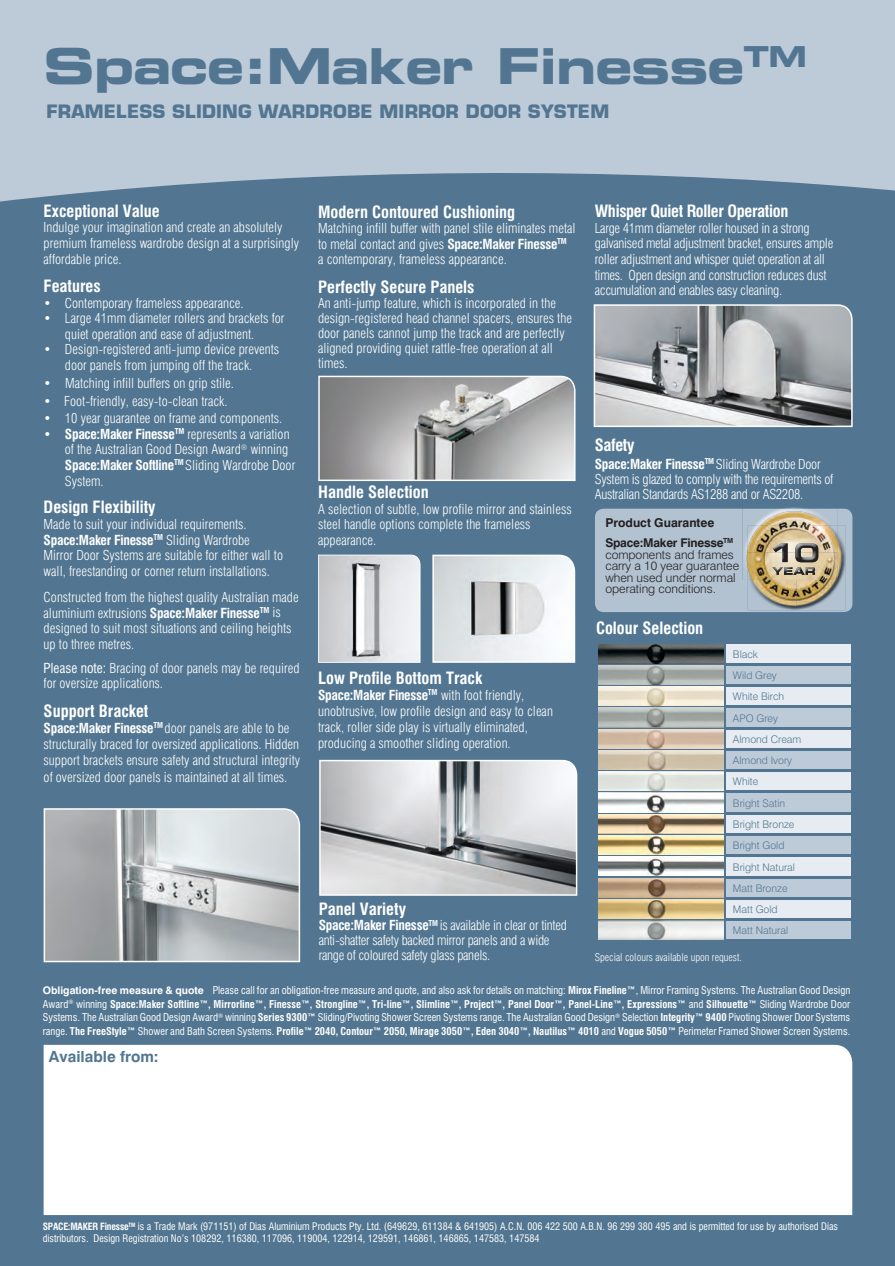
<style>
.page{position:relative;width:895px;height:1266px;background:#fff}
.page>*{position:absolute;margin:0;border:0;box-sizing:border-box;transform-origin:0 0}
.t1{font:49.5px "Eurostile Bold Extended Two";letter-spacing:-.02em;color:#527691}
.t2{font:700 18px "Eurostile";letter-spacing:.01em;color:#527691}
.t3{font:700 condensed 16.5px "Swiss 721 BT";color:#fff}
.t4{font:700 condensed 16.5px "Swiss 721 BT";letter-spacing:-.02em;color:#fff}
.t5{font:700 15.3px "Swiss 721 BT";color:#527691}
.t6{font:300 condensed 13.5px/15.6px "Swiss 721 BT";color:#fff}
.t7{font:300 condensed 13.5px/15px "Swiss 721 BT";letter-spacing:-.02em;color:#fff}
.t8{font:300 12.15px/11.6px "Swiss 721 BT";color:#231f20}
.t9{font:700 12.15px "Swiss 721 BT";color:#231f20}
.t10{font:700 12px "Swiss 721 BT";letter-spacing:-.02em;color:#231f20}
.t11{font:condensed 10.5px/13.5px "Swiss 721 BT";color:#fff;text-align:justify}
.t12{font:300 10.5px/21.3px "Swiss 721 BT";color:#527691}
.t13{font:300 condensed 10.5px "Swiss 721 BT";color:#fff}
.t14{font:condensed 10.2px/12.1px "Swiss 721 BT";color:#fff}
.s1{font-weight:700}
.s2{font-weight:400}
.s3{font-weight:700;font-stretch:normal}
.s4{font-weight:700;font-size:9.75px}
</style>
<div class="page">
<div style="left:0;top:0;width:894px;height:1265px;background:#527691"></div>
<svg style="left:0;top:0;width:894px;height:202px;background:#b1c1d0"></svg>
<svg style="left:598px;top:644px;width:253px;height:296px;background:#bec2c0"></svg>
<svg style="left:595px;top:508px;width:257px;height:104px;background:#b1b8b8"></svg>
<svg style="left:44px;top:808px;width:256px;height:154px;background:#b7bbbd"></svg>
<svg style="left:318px;top:554px;width:102px;height:108px;background:#d3d5d8"></svg>
<svg style="left:432px;top:554px;width:143px;height:108px;background:#d9dddf"></svg>
<svg style="left:593px;top:304px;width:259px;height:123px;background:#a8abae"></svg>
<svg style="left:318px;top:375px;width:257px;height:106px;background:#aaaaab"></svg>
<svg style="left:319px;top:759px;width:258px;height:136px;background:#c0c2c4"></svg>
<div style="left:44px;top:1044px;width:807px;height:170px;background:#fff"></div>
<h1 class="t1" style="left:44px;top:31px;width:764px">Space:Maker Finesse<sup>TM</sup></h1>
<h2 class="t2" style="left:47px;top:101px;width:564px">FRAMELESS SLIDING WARDROBE MIRROR DOOR SYSTEM</h2>
<p class="t3" style="left:44px;top:201px;width:118px">Exceptional Value</p>
<p class="t6" style="left:44px;top:219px;width:257px">Indulge your imagination and create an absolutely premium frameless wardrobe design at a surprisingly affordable price.</p>
<p class="t3" style="left:44px;top:276px;width:59px">Features</p>
<p class="t6" style="left:44px;top:295px;width:201px">• Contemporary frameless appearance.</p>
<p class="t6" style="left:65px;top:310px;width:221px;text-indent:-21px">• Large 41mm diameter rollers and brackets for quiet operation and ease of adjustment.</p>
<p class="t6" style="left:44px;top:341px;width:237px;text-align:center">• Design-registered anti-jump device prevents door panels from jumping off the track.</p>
<p class="t6" style="left:44px;top:375px;width:192px">• Matching infill buffers on grip stile.</p>
<p class="t6" style="left:44px;top:393px;width:185px">• Foot-friendly, easy-to-clean track.</p>
<p class="t6" style="left:44px;top:410px;width:240px">• 10 year guarantee on frame and components.</p>
<p class="t6" style="left:65px;top:426px;width:232px;text-indent:-21px">• <span class="s1">Space:Maker Finesse</span><sup>TM</sup> represents a variation of the Australian Good Design Award<sup>®</sup> winning <span class="s1">Space:Maker Softline</span><sup>TM</sup> Sliding Wardrobe Door System.</p>
<p class="t3" style="left:44px;top:497px;width:113px">Design Flexibility</p>
<p class="t6" style="left:44px;top:516px;width:241px">Made to suit your individual requirements.<br><span class="s1">Space:Maker Finesse</span><sup>TM</sup> Sliding Wardrobe<br>Mirror Door Systems are suitable for either wall to wall, freestanding or corner return installations.</p>
<p class="t6" style="left:44px;top:589px;width:256px">Constructed from the highest quality Australian made aluminium extrusions <span class="s1">Space:Maker Finesse</span><sup>TM</sup> is designed to suit most situations and ceiling heights up to three metres.</p>
<p class="t6" style="left:44px;top:660px;width:257px"><span class="s2">Please note:</span> Bracing of door panels may be required for oversize applications.</p>
<p class="t3" style="left:44px;top:700px;width:106px">Support Bracket</p>
<p class="t6" style="left:44px;top:719px;width:258px;line-height:16.2px"><span class="s1">Space:Maker Finesse</span><sup>TM</sup> door panels are able to be structurally braced for oversized applications. Hidden support brackets ensure safety and structural integrity of oversized door panels is maintained at all times.</p>
<p class="t3" style="left:318px;top:201px;width:198px">Modern Contoured Cushioning</p>
<p class="t6" style="left:318px;top:221px;width:259px">Matching infill buffer with panel stile eliminates metal to metal contact and gives <span class="s1">Space:Maker Finesse</span><sup>TM<br></sup>a contemporary, frameless appearance.</p>
<p class="t3" style="left:318px;top:277px;width:158px">Perfectly Secure Panels</p>
<p class="t6" style="left:318px;top:295px;width:255px;line-height:15px">An anti-jump feature, which is incorporated in the design-registered head channel spacers, ensures the door panels cannot jump the track and are perfectly aligned providing quiet rattle-free operation at all times.</p>
<p class="t3" style="left:318px;top:482px;width:112px">Handle Selection</p>
<p class="t6" style="left:318px;top:500px;width:255px">A selection of subtle, low profile mirror and stainless steel handle options complete the frameless appearance.</p>
<p class="t3" style="left:318px;top:667px;width:165px">Low Profile Bottom Track</p>
<p class="t6" style="left:318px;top:686px;width:236px;line-height:16.2px"><span class="s1">Space:Maker Finesse</span><sup>TM</sup> with foot friendly, unobtrusive, low profile design and easy to clean track, roller side play is virtually eliminated, producing a smoother sliding operation.</p>
<p class="t3" style="left:318px;top:899px;width:89px">Panel Variety</p>
<p class="t7" style="left:318px;top:917px;width:250px"><span class="s1">Space:Maker Finesse</span><sup>TM</sup> is available in clear or tinted anti-shatter safety backed mirror panels and a wide range of coloured safety glass panels.</p>
<p class="t4" style="left:594px;top:201px;width:195px">Whisper Quiet Roller Operation</p>
<p class="t7" style="left:594px;top:220px;width:240px;line-height:15.6px">Large 41mm diameter roller housed in a strong galvanised metal adjustment bracket, ensures ample roller adjustment and whisper quiet operation at all times. Open design and construction reduces dust accumulation and enables easy cleaning.</p>
<p class="t3" style="left:594px;top:435px;width:41px">Safety</p>
<p class="t7" style="left:594px;top:456px;width:240px"><span class="s1">Space:Maker Finesse</span><sup>TM</sup> Sliding Wardrobe Door<br>System is glazed to comply with the requirements of<br>Australian Standards AS1288 and or AS2208.</p>
<p class="t9" style="left:605px;top:515px;width:110px">Product Guarantee</p>
<p class="t10" style="left:605px;top:535px;width:129px">Space:Maker Finesse<sup>TM</sup></p>
<p class="t8" style="left:605px;top:548px;width:135px">components and frames carry a 10 year guarantee when used under normal operating conditions.</p>
<p class="t3" style="left:595px;top:617px;width:109px">Colour Selection</p>
<p class="t12" style="left:732px;top:643px;width:70px">Black<br>Wild Grey<br>White Birch<br>APO Grey<br>Almond Cream<br>Almond Ivory<br>White<br>Bright Satin<br>Bright Bronze<br>Bright Gold<br>Bright Natural<br>Matt Bronze<br>Matt Gold<br>Matt Natural</p>
<p class="t13" style="left:594px;top:950px;width:149px">Special colours available upon request.</p>
<p class="t11" style="left:43px;top:983px;width:808px"><span class="s3">Obligation-free measure &amp; quote</span> Please call for an obligation-free measure and quote, and also ask for details on matching: <span class="s1">Mirox Fineline™</span>, Mirror Framing Systems. The Australian Good Design Award<sup>®</sup> winning <span class="s1">Space:Maker Softline™, Mirrorline™, Finesse™, Strongline™, Tri-line™, Slimline™, Project™, Panel Door™, Panel-Line™, Expressions™</span> and <span class="s1">Silhouette™</span> Sliding Wardrobe Door Systems. The Australian Good Design Award<sup>®</sup> winning <span class="s1">Series 9300™</span> Sliding/Pivoting Shower Screen Systems range. The Australian Good Design<sup>®</sup> Selection <span class="s1">Integrity™ 9400</span> Pivoting Shower Door Systems range. <span class="s1">The FreeStyle™</span> Shower and Bath Screen Systems. <span class="s1">Profile™ 2040, Contour™ 2050, Mirage 3050™, Eden 3040™, Nautilus™ 4010</span> and <span class="s1">Vogue 5050™</span> Perimeter Framed Shower Screen Systems.</p>
<p class="t5" style="left:49px;top:1047px;width:111px">Available from:</p>
<p class="t14" style="left:43px;top:1219px;width:796px"><span class="s4">SPACE:MAKER Finesse</span><sup>TM</sup> is a Trade Mark (971151) of Dias Aluminium Products Pty. Ltd. (649629, 611384 &amp; 641905) A.C.N. 006 422 500 A.B.N. 96 299 380 495 and is permitted for use by authorised Dias distributors. Design Registration No’s 108292, 116380, 117096, 119004, 122914, 129591, 146861, 146865, 147583, 147584</p>
</div>
